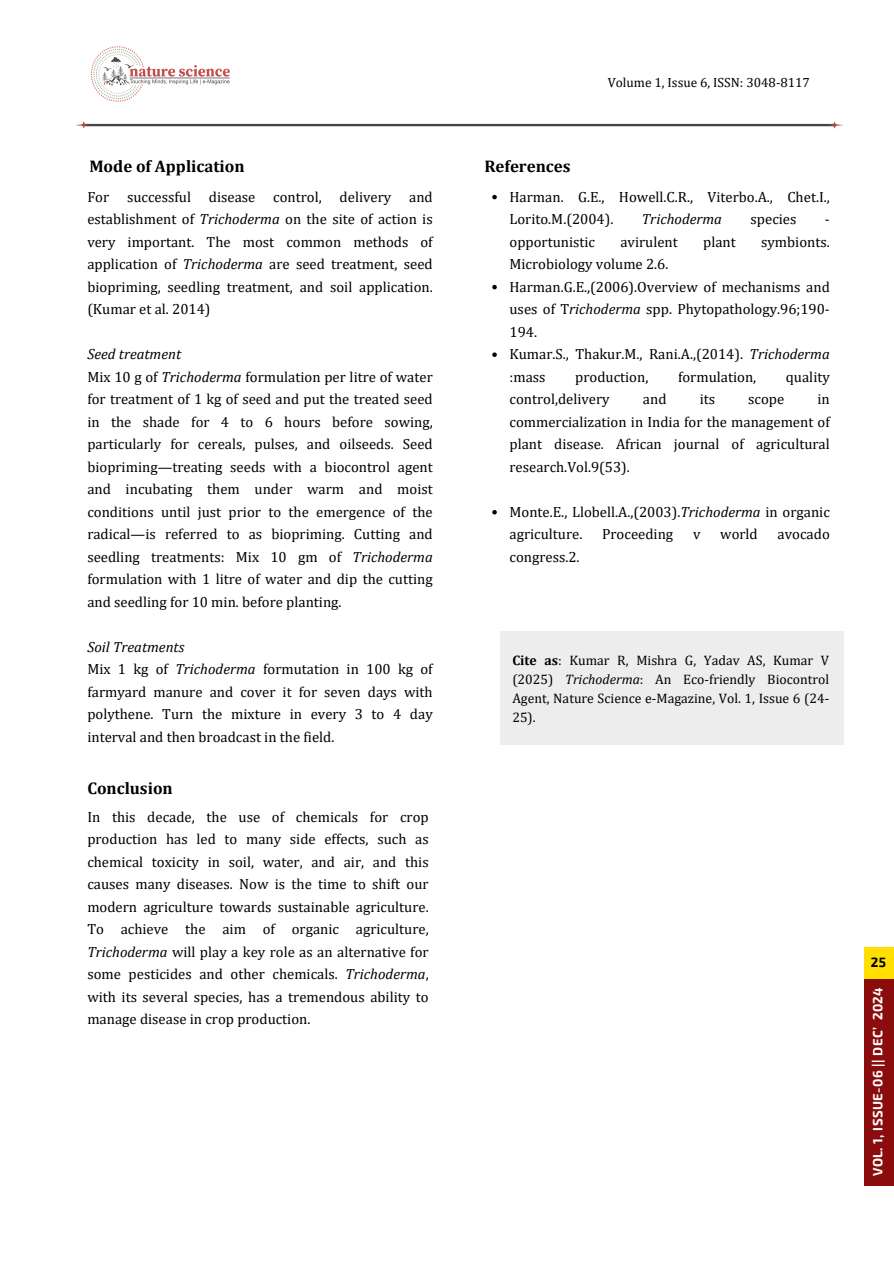
<style>
.page{position:relative;width:894px;height:1264px;background:#fff}
.page>*{position:absolute;margin:0;border:0;box-sizing:border-box;transform-origin:0 0}
.t1{font:700 16.8px "Cambria";color:#000}
.t2{font:14.7px/22.5px "Cambria";color:#000}
.t3{font:italic 14.7px "Cambria";color:#000}
.t4{font:13.8px/19.2px "Cambria";color:#000;text-align:justify}
.t5{font:13.35px "Cambria";color:#000}
.t6{font:700 13.2px "Exo 2";letter-spacing:.03em;color:#fff}
.t7{font:700 13.2px "Exo 2";color:#000}
.s1{font-style:italic}
.s2{font-weight:700}
</style>
<div class="page">
<svg style="left:75px;top:121px;width:768px;height:8px"></svg>
<img style="left:90px;top:46px;width:140px;height:56px">
<svg style="left:492px;top:195px;width:4px;height:4px"></svg>
<svg style="left:492px;top:285px;width:4px;height:4px"></svg>
<svg style="left:492px;top:352px;width:4px;height:5px"></svg>
<svg style="left:492px;top:510px;width:4px;height:4px"></svg>
<div style="left:863px;top:977px;width:30px;height:208px;background:#8a0c0c"></div>
<div style="left:863px;top:947px;width:30px;height:31px;background:#ffde00"></div>
<div style="left:500px;top:631px;width:343px;height:114px;background:#ededed"></div>
<p class="t1" style="left:89px;top:156px;width:157px">Mode of Application</p>
<h2 class="t2" style="left:87px;top:185px;width:347px;text-align:justify">For successful disease control, delivery and establishment of <span class="s1">Trichoderma</span> on the site of action is very important. The most common methods of application of <span class="s1">Trichoderma</span> are seed treatment, seed biopriming, seedling treatment, and soil application. (Kumar et al. 2014)</h2>
<p class="t2" style="left:87px;top:342px;width:347px"><span class="s1">Seed treatment<br></span>Mix 10 g of <span class="s1">Trichoderma</span> formulation per litre of water for treatment of 1 kg of seed and put the treated seed in the shade for 4 to 6 hours before sowing, particularly for cereals, pulses, and oilseeds. Seed biopriming—treating seeds with a biocontrol agent and incubating them under warm and moist conditions until just prior to the emergence of the radical—is referred to as biopriming. Cutting and seedling treatments: Mix 10 gm of <span class="s1">Trichoderma </span>formulation with 1 litre of water and dip the cutting and seedling for 10 min. before planting.</p>
<h1 class="t2" style="left:87px;top:635px;width:347px"><span class="s1">Soil Treatments<br></span>Mix 1 kg of <span class="s1">Trichoderma</span> formutation in 100 kg of farmyard manure and cover it for seven days with polythene. Turn the mixture in every 3 to 4 day interval and then broadcast in the field.</h1>
<p class="t1" style="left:87px;top:777px;width:87px">Conclusion</p>
<h2 class="t2" style="left:87px;top:805px;width:343px;text-align:justify">In this decade, the use of chemicals for crop production has led to many side effects, such as chemical toxicity in soil, water, and air, and this causes many diseases. Now is the time to shift our modern agriculture towards sustainable agriculture.<br>To achieve the aim of organic agriculture, <span class="s1">Trichoderma</span> will play a key role as an alternative for some pesticides and other chemicals. <span class="s1">Trichoderma</span>, with its several species, has a tremendous ability to manage disease in crop production.</h2>
<p class="t5" style="left:607px;top:74px;width:204px">Volume 1, Issue 6, ISSN: 3048-8117</p>
<h2 class="t1" style="left:484px;top:156px;width:88px">References</h2>
<h2 class="t2" style="left:509px;top:185px;width:322px">Harman. G.E., Howell.C.R., Viterbo.A., Chet.I.,<br>Lorito.M.(2004).</h2>
<h2 class="t3" style="left:641px;top:210px;width:82px">Trichoderma</h2>
<h2 class="t2" style="left:750px;top:207px;width:47px">species</h2>
<h2 class="t2" style="left:824px;top:207px;width:6px">-</h2>
<h2 class="t2" style="left:509px;top:230px;width:87px">opportunistic</h2>
<h2 class="t2" style="left:620px;top:230px;width:59px">avirulent</h2>
<h2 class="t2" style="left:703px;top:230px;width:34px">plant</h2>
<h2 class="t2" style="left:761px;top:230px;width:70px">symbionts.</h2>
<h2 class="t2" style="left:509px;top:252px;width:160px">Microbiology volume 2.6.</h2>
<h1 class="t2" style="left:509px;top:275px;width:322px;text-align:justify">Harman.G.E.,(2006).Overview of mechanisms and uses of T<span class="s1">richoderma</span> spp. Phytopathology.96;190- 194.</h1>
<h2 class="t2" style="left:509px;top:342px;width:322px">Kumar.S., Thakur.M., Rani.A.,(2014). <span class="s1">Trichoderma </span>:mass</h2>
<h2 class="t2" style="left:575px;top:365px;width:75px">production,</h2>
<h2 class="t2" style="left:677px;top:365px;width:80px">formulation,</h2>
<h2 class="t2" style="left:785px;top:365px;width:45px">quality</h2>
<h2 class="t2" style="left:509px;top:387px;width:102px">control,delivery</h2>
<h2 class="t2" style="left:642px;top:387px;width:25px">and</h2>
<h2 class="t2" style="left:699px;top:387px;width:17px">its</h2>
<h2 class="t2" style="left:748px;top:387px;width:38px">scope</h2>
<h2 class="t2" style="left:509px;top:387px;width:322px;text-align:justify;text-indent:308px">in commercialization in India for the management of plant disease. African journal of agricultural research.Vol.9(53).</h2>
<h1 class="t2" style="left:509px;top:500px;width:322px">Monte.E., Llobell.A.,(2003).<span class="s1">Trichoderma</span> in organic agriculture.</h1>
<h1 class="t2" style="left:602px;top:522px;width:72px">Proceeding</h1>
<h1 class="t2" style="left:692px;top:522px;width:9px">v</h1>
<h1 class="t2" style="left:720px;top:522px;width:39px">world</h1>
<h1 class="t2" style="left:777px;top:522px;width:54px">avocado</h1>
<h1 class="t2" style="left:509px;top:545px;width:72px">congress.2.</h1>
<h2 class="t4" style="left:512px;top:650px;width:318px"><span class="s2">Cite as</span>: Kumar R, Mishra G, Yadav AS, Kumar V (2025) <span class="s1">Trichoderma</span>: An Eco-friendly Biocontrol Agent, Nature Science e-Magazine, Vol. 1, Issue 6 (24- 25).</h2>
<p class="t7" style="left:870px;top:953px;width:17px">25</p>
<p class="t6" style="left:868px;top:1176px;width:190px;rotate:-90deg">VOL. 1, ISSUE-06 || DEC’ 2024</p>
</div>
